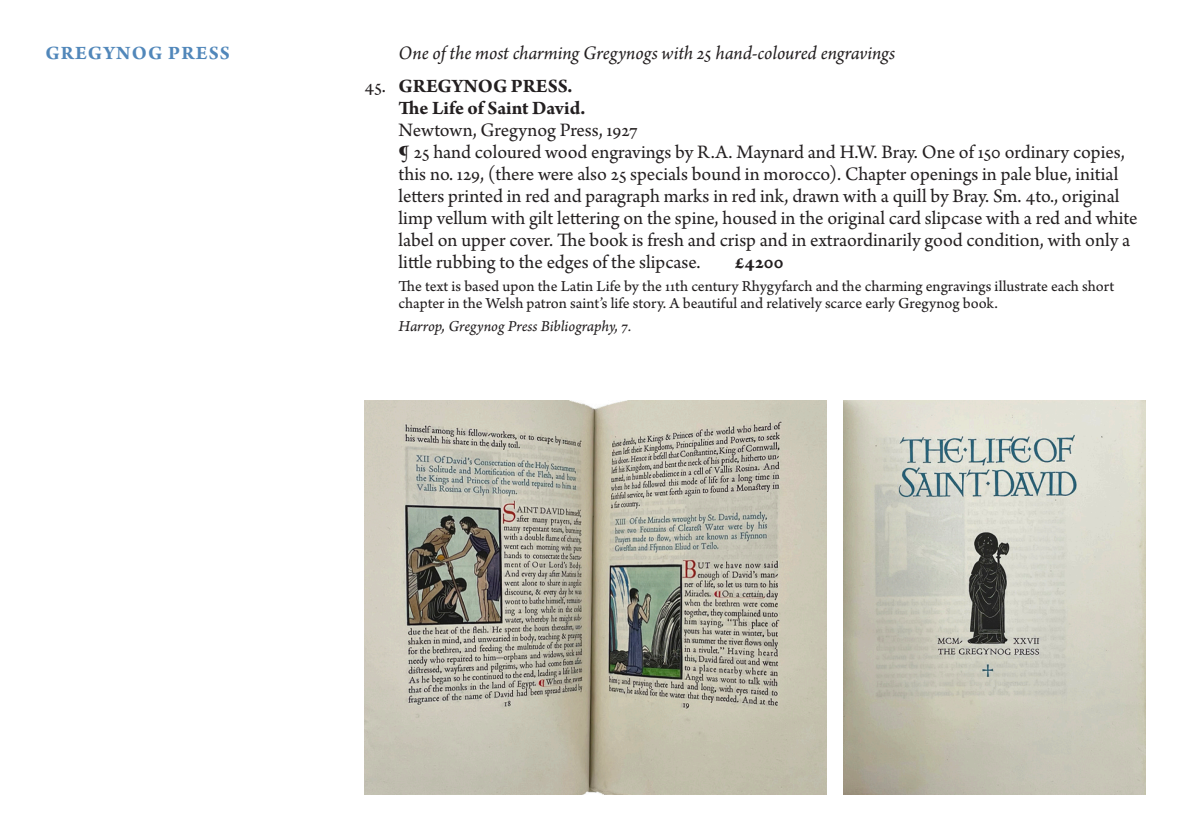
<style>
.page{position:relative;width:1191px;height:840px;background:#fff}
.page>*{position:absolute;margin:0;border:0;box-sizing:border-box;transform-origin:0 0}
.SSRB_text{font:20px/22px "Arno Pro";color:#231f20}
.SSRB_intro{font:italic 20px "Arno Pro";letter-spacing:-.005em;color:#231f20}
.SSRB_text-2{font:700 20px "Arno Pro";color:#231f20}
.Subhead{font:700 20px "Arno Pro";letter-spacing:.06em;color:#5187ba}
.SSRB_text_sml_space{font:16px/17px "Arno Pro Sm Text";color:#231f20}
.SSRB_text_sml_space-2{font:16px "Arno Pro Italic Sm Text";letter-spacing:-.005em;color:#231f20}
.s1{font-weight:400}
</style>
<div class="page">
<img style="left:364px;top:400px;width:462px;height:394px">
<img style="left:843px;top:400px;width:302px;height:394px">
<p class="Subhead" style="left:45px;top:41px;width:186px">GREGYNOG PRESS</p>
<p class="SSRB_intro" style="left:398px;top:41px;width:498px">One of the most charming Gregynogs with 25 hand-coloured engravings</p>
<p class="SSRB_text-2" style="left:364px;top:74px;width:209px"><span class="s1">45.</span> GREGYNOG PRESS.</p>
<p class="SSRB_text-2" style="left:398px;top:96px;width:188px">The Life of Saint David.</p>
<p class="SSRB_text" style="left:398px;top:120px;width:241px">Newtown, Gregynog Press, 1927</p>
<p class="SSRB_text" style="left:398px;top:142px;width:740px">¶ 25 hand coloured wood engravings by R.A. Maynard and H.W. Bray. One of 150 ordinary copies, this no. 129, (there were also 25 specials bound in morocco). Chapter openings in pale blue, initial letters printed in red and paragraph marks in red ink, drawn with a quill by Bray. Sm. 4to., original limp vellum with gilt lettering on the spine, housed in the original card slipcase with a red and white label on upper cover. The book is fresh and crisp and in extraordinarily good condition, with only a little rubbing to the edges of the slipcase.</p>
<p class="SSRB_text-2" style="left:735px;top:250px;width:50px">£4200</p>
<p class="SSRB_text_sml_space" style="left:398px;top:278px;width:717px">The text is based upon the Latin Life by the 11th century Rhygyfarch and the charming engravings illustrate each short chapter in the Welsh patron saint’s life story. A beautiful and relatively scarce early Gregynog book.</p>
<p class="SSRB_text_sml_space-2" style="left:398px;top:316px;width:234px">Harrop, Gregynog Press Bibliography, 7.</p>
</div>
